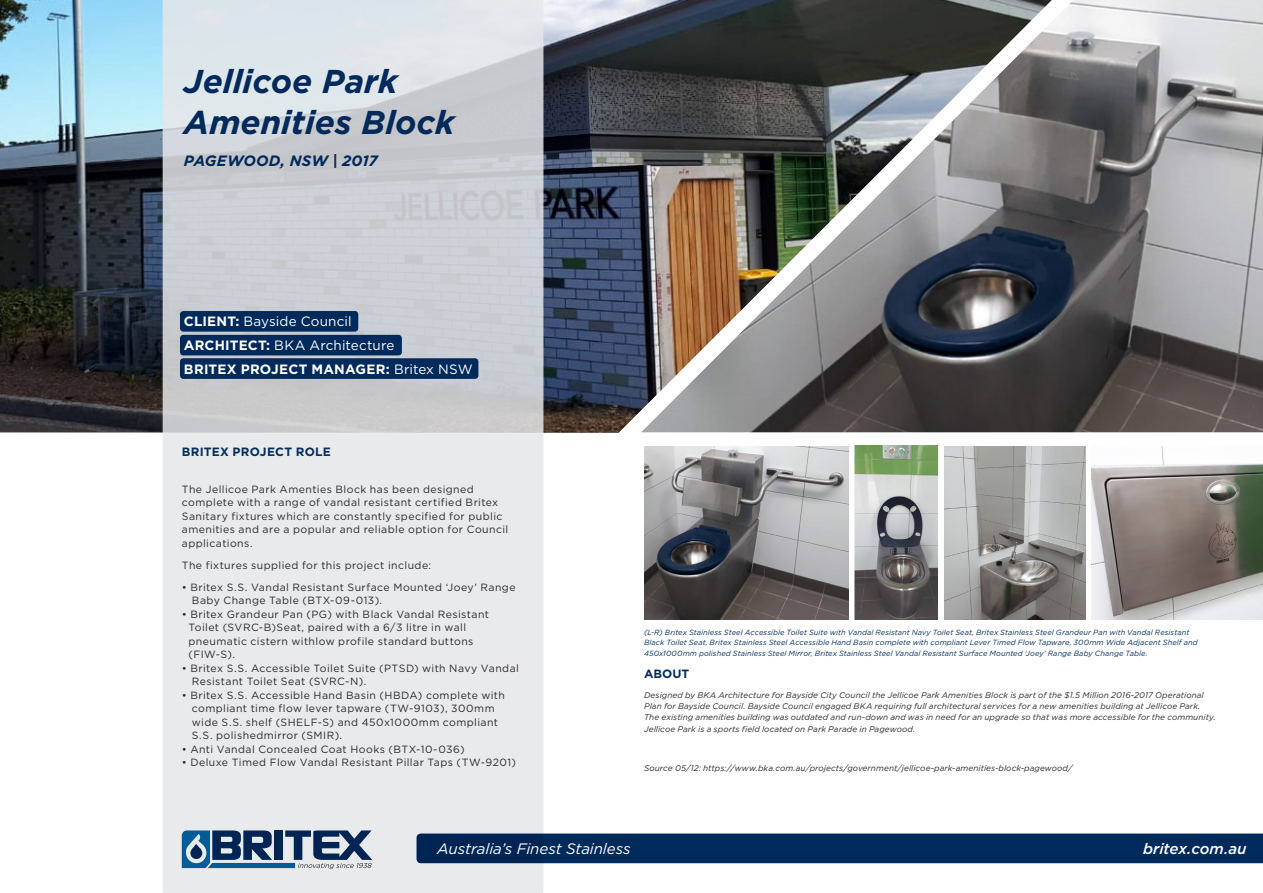
<style>
.page{position:relative;width:1263px;height:893px;background:#fff}
.page>*{position:absolute;margin:0;border:0;box-sizing:border-box;transform-origin:0 0}
.t1{font:italic 700 33px/40.5px "Gotham";color:#00295c}
.t2{font:italic 15.15px "Gotham";letter-spacing:-.01em;color:#fff}
.t3{font:italic 500 15.15px "Gotham";letter-spacing:-.005em;color:#fff}
.t4{font:italic 700 15px "Gotham";letter-spacing:.005em;color:#00295c}
.t5{font:700 13.5px/24px "Gotham";letter-spacing:.015em;color:#fff}
.t6{font:700 12px "Gotham";letter-spacing:.015em;color:#002e5f}
.t7{font:10.5px/13.5px "Gotham";letter-spacing:.04em;color:#2b292a}
.t8{font:italic 8.25px/11.2px "Gotham";letter-spacing:.01em;color:#2b292a}
.t9{font:italic 7.5px/10.5px "Gotham";letter-spacing:.005em;color:#002e5f}
.s1{font-weight:400}
</style>
<div class="page">
<img style="left:0;top:0;width:1052px;height:433px">
<img style="left:641px;top:0;width:622px;height:432px">
<svg style="left:163px;top:0;width:380px;height:893px;background:#dcdee2"></svg>
<div style="left:416px;top:833px;width:847px;height:30px;background:#00295c"></div>
<svg style="left:182px;top:830px;width:190px;height:39px;background:#607d9b"></svg>
<div style="left:180px;top:311px;width:178px;height:21px;background:#00295c;border-radius:3px"></div>
<div style="left:180px;top:335px;width:222px;height:20px;background:#00295c;border-radius:3px"></div>
<div style="left:180px;top:358px;width:298px;height:21px;background:#00295c;border-radius:3px"></div>
<img style="left:644px;top:446px;width:204px;height:173px">
<img style="left:944px;top:446px;width:141px;height:173px">
<img style="left:1092px;top:446px;width:171px;height:173px">
<img style="left:855px;top:446px;width:83px;height:173px">
<p class="t1" style="left:184px;top:61px;width:272px">Jellicoe Park<br>Amenities Block</p>
<p class="t4" style="left:184px;top:152px;width:195px">PAGEWOOD, NSW | 2017</p>
<p class="t5" style="left:184px;top:309px;width:290px">CLIENT: <span class="s1">Bayside Council<br></span>ARCHITECT: <span class="s1">BKA Architecture<br></span>BRITEX PROJECT MANAGER: <span class="s1">Britex NSW</span></p>
<p class="t6" style="left:182px;top:444px;width:151px">BRITEX PROJECT ROLE</p>
<p class="t7" style="left:182px;top:482px;width:328px">The Jellicoe Park Amenties Block has been designed complete with a range of vandal resistant certified Britex Sanitary fixtures which are constantly specified for public amenities and are a popular and reliable option for Council applications.</p>
<p class="t7" style="left:182px;top:558px;width:251px">The fixtures supplied for this project include:</p>
<p class="t7" style="left:192px;top:580px;width:325px;text-indent:-10px">• Britex S.S. Vandal Resistant Surface Mounted ‘Joey’ Range<br>Baby Change Table (BTX-09-013).</p>
<p class="t7" style="left:188px;top:607px;width:302px;text-indent:-7px">• Britex Grandeur Pan (PG) with Black Vandal Resistant Toilet (SVRC-B)Seat, paired with a 6/3 litre in wall pneumatic cistern withlow profile standard buttons (FIW-S).</p>
<p class="t7" style="left:192px;top:661px;width:329px;text-indent:-10px">• Britex S.S. Accessible Toilet Suite (PTSD) with Navy Vandal<br>Resistant Toilet Seat (SVRC-N).</p>
<p class="t7" style="left:192px;top:688px;width:315px;text-indent:-10px">• Britex S.S. Accessible Hand Basin (HBDA) complete with compliant time flow lever tapware (TW-9103), 300mm wide S.S. shelf (SHELF-S) and 450x1000mm compliant S.S. polishedmirror (SMIR).</p>
<p class="t7" style="left:182px;top:742px;width:285px">• Anti Vandal Concealed Coat Hooks (BTX-10-036)</p>
<p class="t7" style="left:182px;top:756px;width:336px">• Deluxe Timed Flow Vandal Resistant Pillar Taps (TW-9201)</p>
<p class="t9" style="left:644px;top:627px;width:555px">(L-R) Britex Stainless Steel Accessible Toilet Suite with Vandal Resistant Navy Toilet Seat, Britex Stainless Steel Grandeur Pan with Vandal Resistant<br>Black Toilet Seat, Britex Stainless Steel Accessible Hand Basin complete with compliant Lever Timed Flow Tapware, 300mm Wide Adjacent Shelf and<br>450x1000mm polished Stainless Steel Mirror, Britex Stainless Steel Vandal Resistant Surface Mounted ‘Joey’ Range Baby Change Table.</p>
<p class="t6" style="left:644px;top:667px;width:47px">ABOUT</p>
<p class="t8" style="left:644px;top:689px;width:573px">Designed by BKA Architecture for Bayside City Council the Jellicoe Park Amenities Block is part of the $1.5 Million 2016-2017 Operational Plan for Bayside Council. Bayside Council engaged BKA requiring full architectural services for a new amenities building at Jellicoe Park.<br>The existing amenities building was outdated and run-down and was in need for an upgrade so that was more accessible for the community.<br>Jellicoe Park is a sports field located on Park Parade in Pagewood.</p>
<p class="t8" style="left:644px;top:763px;width:430px">Source 05/12: https://www.bka.com.au/projects/government/jellicoe-park-amenities-block-pagewood/</p>
<p class="t2" style="left:437px;top:840px;width:195px">Australia’s Finest Stainless</p>
<p class="t3" style="left:1143px;top:840px;width:105px">britex.com.au</p>
</div>
